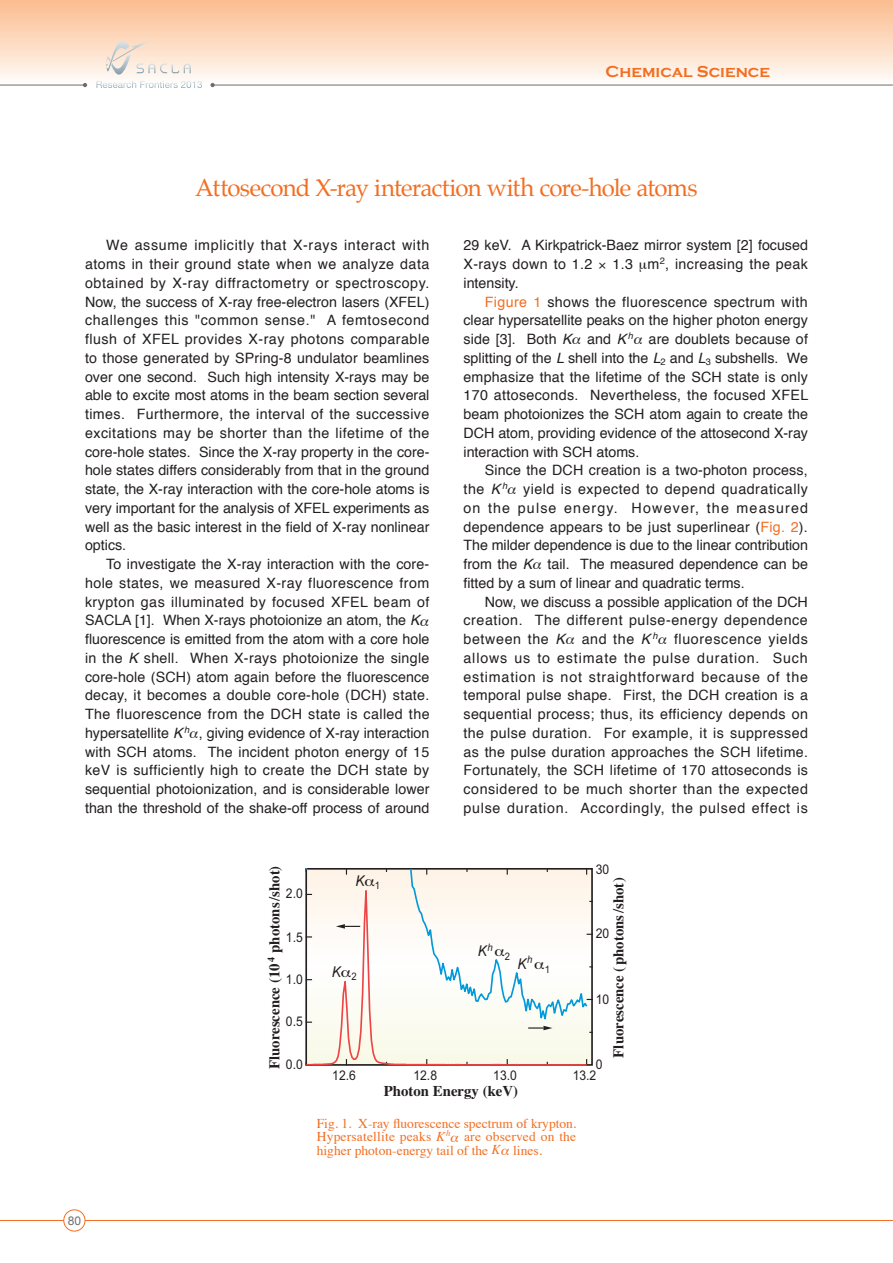
<style>
.page{position:relative;width:893px;height:1263px;background:#fff}
.page>*{position:absolute;margin:0;border:0;box-sizing:border-box;transform-origin:0 0}
.t1{font:24px "Palatino";letter-spacing:-.035em;color:#f36e21}
.t2{font:700 16.5px "Copperplate Gothic";color:#f36e21}
.t3{font:700 14.85px "Times";color:#231f20}
.t4{font:italic 14.85px "Arial Narrow";color:#231f20;scale:1.11 1}
.t5{font:14.25px/18.8px "Helvetica";letter-spacing:.015em;color:#231f20}
.t6{font:14.25px "Helvetica";letter-spacing:.04em;color:#231f20}
.t7{font:14.25px "Helvetica";letter-spacing:-.005em;color:#231f20}
.t8{font:14.25px "Helvetica";letter-spacing:.05em;color:#231f20}
.t9{font:14.25px "Helvetica";letter-spacing:.055em;color:#231f20}
.t10{font:14.25px "Helvetica";letter-spacing:.035em;color:#231f20}
.t11{font:14.25px "Helvetica";letter-spacing:.06em;color:#231f20}
.t12{font:14.25px "Helvetica";letter-spacing:.045em;color:#231f20}
.t13{font:14.25px "Helvetica";letter-spacing:.08em;color:#231f20}
.t14{font:13.5px/13.5px "Times";color:#f36e21;text-align:justify}
.t15{font:13.35px "Arial Narrow";color:#231f20;scale:1.11 1}
.t16{font:12px "Arial";color:#6c6d70}
.t17{font:10.35px "Arial Narrow";color:#231f20;scale:1.11 1}
.s1{font-style:italic}
.s2{color:#f36e21}
</style>
<div class="page">
<div style="left:0;top:0;width:893px;height:85px;background:linear-gradient(to bottom,#fbbb8d,#fffdf9)"></div>
<hr style="left:213px;top:85px;width:680px;height:1px;background:#6c6d70">
<hr style="left:0;top:85px;width:85px;height:1px;background:#6c6d70">
<svg style="left:83px;top:83px;width:4px;height:4px"></svg>
<svg style="left:210px;top:83px;width:5px;height:4px"></svg>
<svg style="left:0;top:1209px;width:893px;height:22px"></svg>
<svg style="left:96px;top:41px;width:106px;height:47px"></svg>
<svg style="left:305px;top:868px;width:283px;height:198px"></svg>
<svg style="left:336px;top:924px;width:24px;height:5px"></svg>
<svg style="left:365px;top:879px;width:9px;height:7px"></svg>
<svg style="left:409px;top:868px;width:184px;height:165px"></svg>
<svg style="left:341px;top:970px;width:10px;height:7px"></svg>
<p class="t2" style="left:606px;top:63px;width:166px">Chemical Science</p>
<h1 class="t1" style="left:195px;top:168px;width:504px">Attosecond X-ray interaction with core-hole atoms</h1>
<p class="t5" style="left:85px;top:236px;width:346px;text-align:justify;text-indent:21px">We assume implicitly that X-rays interact with atoms in their ground state when we analyze data obtained by X-ray diffractometry or spectroscopy.<br>Now, the success of X-ray free-electron lasers (XFEL) challenges this "common sense." A femtosecond flush of XFEL provides X-ray photons comparable to those generated by SPring-8 undulator beamlines over one second. Such high intensity X-rays may be able to excite most atoms in the beam section several times. Furthermore, the interval of the successive excitations may be shorter than the lifetime of the core-hole states. Since the X-ray property in the core&shy;hole states differs considerably from that in the ground state, the X-ray interaction with the core-hole atoms is very important for the analysis of XFEL experiments as well as the basic interest in the field of X-ray nonlinear optics.</p>
<p class="t5" style="left:85px;top:555px;width:346px;text-indent:21px">To investigate the X-ray interaction with the core&shy;hole states, we measured X-ray fluorescence from krypton gas illuminated by focused XFEL beam of SACLA [1]. When X-rays photoionize an atom, the <span class="s1">K </span>fluorescence is emitted from the atom with a core hole in the <span class="s1">K</span> shell. When X-rays photoionize the single core-hole (SCH) atom again before the fluorescence decay, it becomes a double core-hole (DCH) state.<br>The fluorescence from the DCH state is called the hypersatellite <span class="s1">K</span><sup>h</sup> , giving evidence of X-ray interaction with SCH atoms. The incident photon energy of 15 keV is sufficiently high to create the DCH state by sequential photoionization, and is considerable lower than the threshold of the shake-off process of around</p>
<p class="t5" style="left:463px;top:236px;width:346px">29 keV. A Kirkpatrick-Baez mirror system [2] focused<br>X-rays down to 1.2</p>
<p class="t5" style="left:612px;top:255px;width:197px">1.3 m<sup>2</sup>, increasing the peak</p>
<p class="t5" style="left:463px;top:274px;width:57px">intensity.</p>
<p class="t5" style="left:485px;top:293px;width:325px"><span class="s2">Figure 1</span> shows the fluorescence spectrum with</p>
<p class="t5" style="left:463px;top:311px;width:346px">clear hypersatellite peaks on the higher photon energy</p>
<p class="t5" style="left:463px;top:330px;width:346px">side [3]. Both <span class="s1">K</span> and <span class="s1">K</span><sup>h</sup> are doublets because of</p>
<p class="t5" style="left:463px;top:349px;width:346px">splitting of the <span class="s1">L</span> shell into the <span class="s1">L</span><sub>2</sub> and <span class="s1">L</span><sub>3</sub> subshells. We</p>
<p class="t5" style="left:463px;top:368px;width:346px">emphasize that the lifetime of the SCH state is only</p>
<p class="t5" style="left:463px;top:386px;width:346px">170 attoseconds. Nevertheless, the focused XFEL</p>
<p class="t5" style="left:463px;top:405px;width:346px">beam photoionizes the SCH atom again to create the</p>
<p class="t5" style="left:463px;top:424px;width:346px">DCH atom, providing evidence of the attosecond X-ray</p>
<p class="t5" style="left:463px;top:443px;width:177px">interaction with SCH atoms.</p>
<p class="t5" style="left:485px;top:461px;width:325px">Since the DCH creation is a two-photon process,</p>
<p class="t6" style="left:463px;top:478px;width:346px">the <span class="s1">K</span><sup>h</sup> yield is expected to depend quadratically</p>
<p class="t13" style="left:463px;top:497px;width:346px">on the pulse energy. However, the measured</p>
<p class="t5" style="left:463px;top:518px;width:346px">dependence appears to be just superlinear (<span class="s2">Fig. 2</span>).</p>
<p class="t7" style="left:463px;top:534px;width:346px">The milder dependence is due to the linear contribution</p>
<p class="t5" style="left:463px;top:555px;width:346px">from the <span class="s1">K</span> tail. The measured dependence can be</p>
<p class="t5" style="left:463px;top:574px;width:283px">fitted by a sum of linear and quadratic terms.</p>
<p class="t5" style="left:485px;top:593px;width:325px">Now, we discuss a possible application of the DCH</p>
<p class="t6" style="left:463px;top:609px;width:346px">creation. The different pulse-energy dependence</p>
<p class="t12" style="left:463px;top:628px;width:346px">between the <span class="s1">K</span> and the <span class="s1">K</span><sup>h</sup> fluorescence yields</p>
<p class="t11" style="left:463px;top:647px;width:346px">allows us to estimate the pulse duration. Such</p>
<p class="t9" style="left:463px;top:666px;width:346px">estimation is not straightforward because of the</p>
<p class="t5" style="left:463px;top:686px;width:346px">temporal pulse shape. First, the DCH creation is a</p>
<p class="t5" style="left:463px;top:705px;width:346px">sequential process; thus, its efficiency depends on</p>
<p class="t10" style="left:463px;top:722px;width:346px">the pulse duration. For example, it is suppressed</p>
<p class="t5" style="left:463px;top:743px;width:346px">as the pulse duration approaches the SCH lifetime.</p>
<p class="t5" style="left:463px;top:761px;width:346px">Fortunately, the SCH lifetime of 170 attoseconds is</p>
<p class="t6" style="left:463px;top:778px;width:346px">considered to be much shorter than the expected</p>
<p class="t8" style="left:463px;top:797px;width:346px">pulse duration. Accordingly, the pulsed effect is</p>
<p class="t15" style="left:596px;top:859px;width:14px">30</p>
<p class="t3" style="left:260px;top:1069px;width:205px;rotate:-90deg">Fluorescence (10<sup>4</sup> photons/shot)</p>
<p class="t3" style="left:604px;top:1057px;width:182px;rotate:-90deg">Fluorescence (photons/shot)</p>
<p class="t4" style="left:355px;top:870px;width:24px">K <sub>1</sub></p>
<p class="t15" style="left:286px;top:884px;width:17px">2.0</p>
<p class="t15" style="left:596px;top:924px;width:14px">20</p>
<p class="t15" style="left:286px;top:927px;width:17px">1.5</p>
<p class="t15" style="left:286px;top:969px;width:17px">1.0</p>
<p class="t15" style="left:286px;top:1012px;width:17px">0.5</p>
<p class="t15" style="left:286px;top:1054px;width:17px">0.0</p>
<p class="t15" style="left:596px;top:1054px;width:8px">0</p>
<p class="t4" style="left:478px;top:941px;width:15px">K<sup>h</sup></p>
<p class="t17" style="left:505px;top:948px;width:6px">2</p>
<p class="t4" style="left:518px;top:954px;width:15px">K<sup>h</sup></p>
<p class="t17" style="left:545px;top:961px;width:6px">1</p>
<p class="t4" style="left:332px;top:961px;width:24px">K <sub>2</sub></p>
<p class="t15" style="left:596px;top:989px;width:14px">10</p>
<p class="t15" style="left:332px;top:1065px;width:23px">12.6</p>
<p class="t15" style="left:413px;top:1065px;width:23px">12.8</p>
<p class="t15" style="left:493px;top:1065px;width:23px">13.0</p>
<p class="t15" style="left:573px;top:1065px;width:23px">13.2</p>
<p class="t3" style="left:384px;top:1076px;width:136px">Photon Energy (keV)</p>
<p class="t16" style="left:68px;top:1213px;width:15px">80</p>
<p class="t14" style="left:317px;top:1115px;width:261px">Fig. 1. X-ray fluorescence spectrum of krypton.<br>Hypersatellite peaks <span class="s1">K</span><sup>h</sup> are observed on the higher photon-energy tail of the <span class="s1">K</span> lines.</p>
</div>
